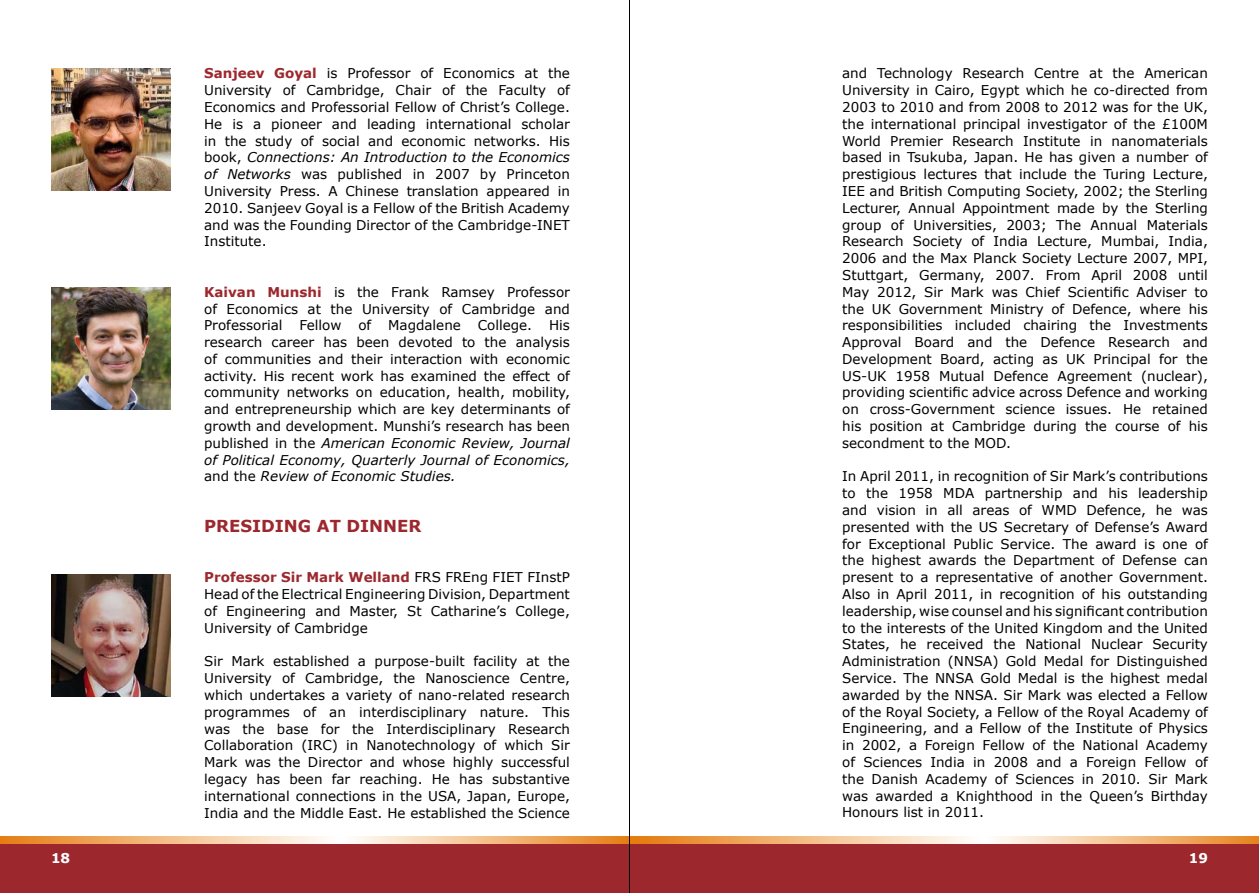
<style>
.page{position:relative;width:1259px;height:893px;background:#fff}
.page>*{position:absolute;margin:0;border:0;box-sizing:border-box;transform-origin:0 0}
.t1{font:700 16.5px "Verdana";color:#9c282e}
.t2{font:13.5px/16.8px "Verdana";color:#000;text-align:justify}
.t3{font:700 13.5px "Verdana";color:#fff}
.s1{font-weight:700;color:#9c282e}
.s2{font-style:italic}
</style>
<div class="page">
<div style="left:0;top:844px;width:629px;height:49px;background:#9c282e"></div>
<div style="left:629px;top:844px;width:630px;height:49px;background:#9c282e"></div>
<svg style="left:0;top:836px;width:629px;height:8px;background:#f3bf8a"></svg>
<svg style="left:630px;top:836px;width:629px;height:8px;background:#f3bf8a"></svg>
<hr style="left:629px;top:0;width:1px;height:893px;background:#000">
<img style="left:51px;top:574px;width:119px;height:122px">
<img style="left:51px;top:288px;width:119px;height:122px">
<img style="left:51px;top:68px;width:119px;height:122px">
<p class="t2" style="left:204px;top:65px;width:367px"><span class="s1">Sanjeev Goyal</span> is Professor of Economics at the University of Cambridge, Chair of the Faculty of Economics and Professorial Fellow of Christ’s College.<br>He is a pioneer and leading international scholar in the study of social and economic networks. His book, <span class="s2">Connections: An Introduction to the Economics of Networks</span> was published in 2007 by Princeton University Press. A Chinese translation appeared in 2010. Sanjeev Goyal is a Fellow of the British Academy and was the Founding Director of the Cambridge-INET Institute.</p>
<p class="t2" style="left:204px;top:283px;width:367px"><span class="s1">Kaivan Munshi</span> is the Frank Ramsey Professor of Economics at the University of Cambridge and Professorial Fellow of Magdalene College. His research career has been devoted to the analysis of communities and their interaction with economic activity. His recent work has examined the effect of community networks on education, health, mobility, and entrepreneurship which are key determinants of growth and development. Munshi’s research has been published in the <span class="s2">American Economic Review, Journal of Political Economy, Quarterly Journal of Economics, </span>and the <span class="s2">Review of Economic Studies.</span></p>
<p class="t1" style="left:204px;top:515px;width:219px">PRESIDING AT DINNER</p>
<p class="t2" style="left:204px;top:569px;width:367px"><span class="s1">Professor Sir Mark Welland</span> FRS FREng FIET FInstP Head of the Electrical Engineering Division, Department of Engineering and Master, St Catharine’s College, University of Cambridge</p>
<p class="t2" style="left:204px;top:653px;width:367px">Sir Mark established a purpose-built facility at the University of Cambridge, the Nanoscience Centre, which undertakes a variety of nano-related research programmes of an interdisciplinary nature. This was the base for the Interdisciplinary Research Collaboration (IRC) in Nanotechnology of which Sir Mark was the Director and whose highly successful legacy has been far reaching. He has substantive international connections in the USA, Japan, Europe, India and the Middle East. He established the Science</p>
<p class="t2" style="left:842px;top:65px;width:367px">and Technology Research Centre at the American University in Cairo, Egypt which he co-directed from 2003 to 2010 and from 2008 to 2012 was for the UK, the international principal investigator of the £100M World Premier Research Institute in nanomaterials based in Tsukuba, Japan. He has given a number of prestigious lectures that include the Turing Lecture, IEE and British Computing Society, 2002; the Sterling Lecturer, Annual Appointment made by the Sterling group of Universities, 2003; The Annual Materials Research Society of India Lecture, Mumbai, India, 2006 and the Max Planck Society Lecture 2007, MPI, Stuttgart, Germany, 2007. From April 2008 until May 2012, Sir Mark was Chief Scientific Adviser to the UK Government Ministry of Defence, where his responsibilities included chairing the Investments Approval Board and the Defence Research and Development Board, acting as UK Principal for the US-UK 1958 Mutual Defence Agreement (nuclear), providing scientific advice across Defence and working on cross-Government science issues. He retained his position at Cambridge during the course of his secondment to the MOD.</p>
<p class="t2" style="left:842px;top:468px;width:367px">In April 2011, in recognition of Sir Mark’s contributions to the 1958 MDA partnership and his leadership and vision in all areas of WMD Defence, he was presented with the US Secretary of Defense’s Award for Exceptional Public Service. The award is one of the highest awards the Department of Defense can present to a representative of another Government.<br>Also in April 2011, in recognition of his outstanding leadership, wise counsel and his significant contribution to the interests of the United Kingdom and the United States, he received the National Nuclear Security Administration (NNSA) Gold Medal for Distinguished Service. The NNSA Gold Medal is the highest medal awarded by the NNSA. Sir Mark was elected a Fellow of the Royal Society, a Fellow of the Royal Academy of Engineering, and a Fellow of the Institute of Physics in 2002, a Foreign Fellow of the National Academy of Sciences India in 2008 and a Foreign Fellow of the Danish Academy of Sciences in 2010. Sir Mark was awarded a Knighthood in the Queen’s Birthday Honours list in 2011.</p>
<p class="t3" style="left:51px;top:850px;width:21px">18</p>
<p class="t3" style="left:1188px;top:850px;width:21px">19</p>
</div>
